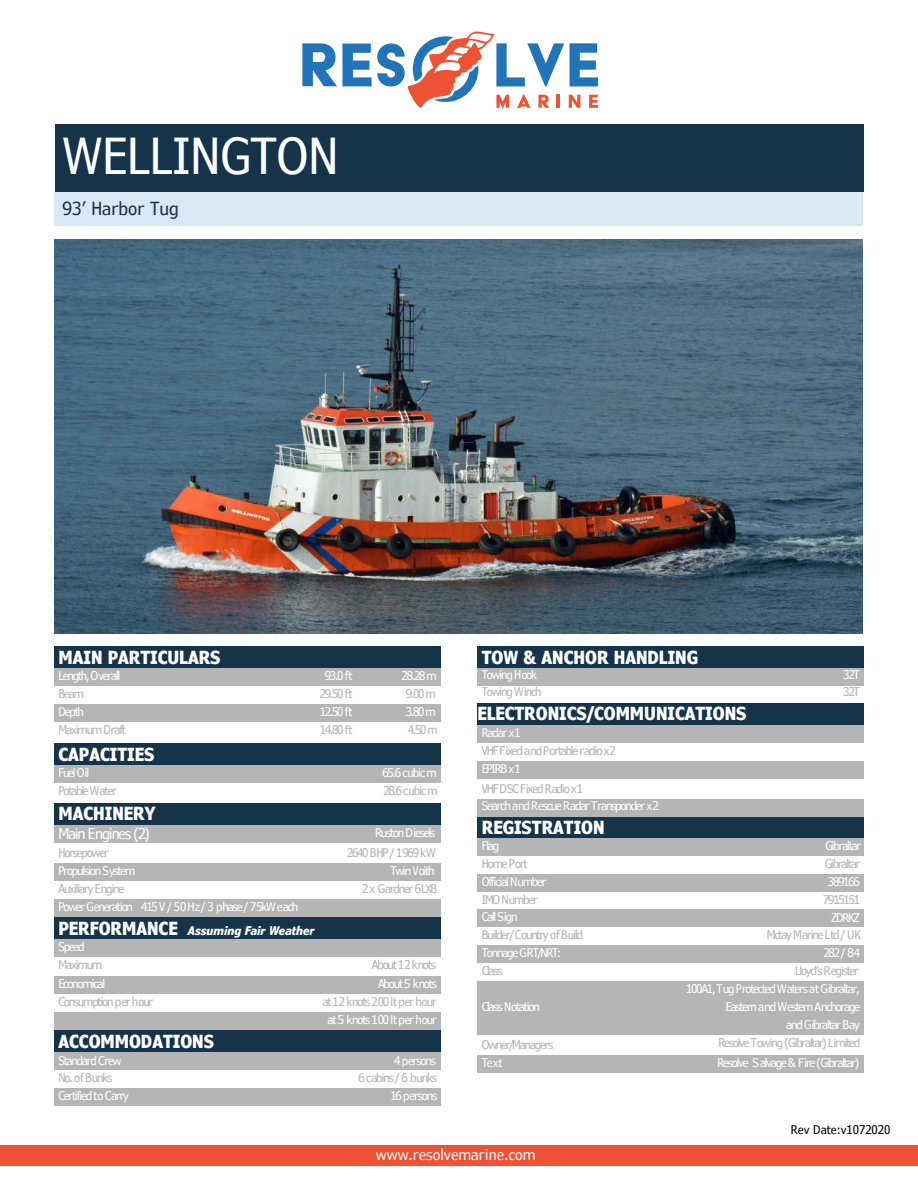
<style>
.page{position:relative;width:918px;height:1188px;background:#fff}
.page>*{position:absolute;margin:0;border:0;box-sizing:border-box;transform-origin:0 0}
.t1{font:condensed 49.5px "Verdana Pro";color:#fff}
.t2{font:700 condensed 18px "Verdana Pro";color:#fff}
.t3{font:condensed 18px "Verdana Pro";color:#153449}
.t4{font:condensed 15px "Verdana Pro";color:#fff}
.t5{font:condensed 15px "Verdana Pro";letter-spacing:-.08em;color:#fff}
.t6{font:condensed 12px/17.9px "Verdana Pro";letter-spacing:-.1em;color:#fff;text-align:right}
.t7{font:condensed 12px "Verdana Pro";letter-spacing:-.1em;color:#b4b4b5}
.t8{font:italic 700 condensed 12px "Verdana Pro";color:#fff}
.t9{font:condensed 12px "Verdana Pro";letter-spacing:-.05em;color:#b4b4b5}
.t10{font:condensed 12px "Verdana Pro";color:#000}
.s1{font-style:normal;font-size:18px}
</style>
<div class="page">
<div style="left:477px;top:817px;width:387px;height:21px;background:#153449"></div>
<div style="left:477px;top:703px;width:387px;height:22px;background:#153449"></div>
<div style="left:477px;top:646px;width:387px;height:22px;background:#153449"></div>
<div style="left:0;top:1145px;width:918px;height:21px;background:#f05034"></div>
<div style="left:55px;top:124px;width:808px;height:68px;background:#153449"></div>
<svg style="left:302px;top:32px;width:296px;height:76px"></svg>
<div style="left:54px;top:646px;width:387px;height:22px;background:#153449"></div>
<div style="left:54px;top:668px;width:386px;height:18px;background:#b5b5b5"></div>
<div style="left:54px;top:704px;width:386px;height:18px;background:#b5b5b5"></div>
<div style="left:54px;top:743px;width:387px;height:22px;background:#153449"></div>
<div style="left:54px;top:765px;width:386px;height:18px;background:#b5b5b5"></div>
<div style="left:54px;top:803px;width:386px;height:22px;background:#153449"></div>
<div style="left:54px;top:825px;width:387px;height:18px;background:#b5b5b5"></div>
<div style="left:54px;top:917px;width:387px;height:22px;background:#153449"></div>
<div style="left:54px;top:939px;width:387px;height:18px;background:#b5b5b5"></div>
<div style="left:54px;top:1030px;width:387px;height:22px;background:#153449"></div>
<div style="left:54px;top:1052px;width:387px;height:18px;background:#b5b5b5"></div>
<div style="left:54px;top:1088px;width:387px;height:17px;background:#b5b5b5"></div>
<div style="left:477px;top:668px;width:387px;height:18px;background:#b5b5b5"></div>
<div style="left:477px;top:726px;width:387px;height:17px;background:#b5b5b5"></div>
<div style="left:477px;top:761px;width:387px;height:18px;background:#b5b5b5"></div>
<div style="left:477px;top:838px;width:387px;height:18px;background:#b5b5b5"></div>
<div style="left:477px;top:874px;width:387px;height:18px;background:#b5b5b5"></div>
<div style="left:477px;top:910px;width:387px;height:17px;background:#b5b5b5"></div>
<div style="left:477px;top:945px;width:387px;height:18px;background:#b5b5b5"></div>
<div style="left:477px;top:981px;width:387px;height:18px;background:#b5b5b5"></div>
<div style="left:477px;top:1055px;width:387px;height:18px;background:#b5b5b5"></div>
<div style="left:55px;top:192px;width:808px;height:34px;background:#d9e8f4"></div>
<div style="left:54px;top:863px;width:386px;height:18px;background:#b5b5b5"></div>
<div style="left:54px;top:976px;width:387px;height:18px;background:#b5b5b5"></div>
<div style="left:477px;top:799px;width:387px;height:17px;background:#b5b5b5"></div>
<div style="left:477px;top:999px;width:387px;height:18px;background:#b5b5b5"></div>
<div style="left:477px;top:1017px;width:387px;height:18px;background:#b5b5b5"></div>
<div style="left:54px;top:899px;width:387px;height:18px;background:#b5b5b5"></div>
<div style="left:54px;top:1012px;width:387px;height:18px;background:#b5b5b5"></div>
<img style="left:55px;top:240px;width:807px;height:393px">
<h1 class="t1" style="left:63px;top:125px;width:278px">WELLINGTON</h1>
<h2 class="t3" style="left:63px;top:197px;width:118px">93’ Harbor Tug</h2>
<h2 class="t2" style="left:58px;top:645px;width:164px">MAIN PARTICULARS</h2>
<h2 class="t2" style="left:482px;top:645px;width:218px">TOW &amp; ANCHOR HANDLING</h2>
<p class="t6" style="left:58px;top:667px;width:63px">Length, Overall</p>
<p class="t7" style="left:58px;top:686px;width:27px">Beam</p>
<p class="t7" style="left:58px;top:722px;width:69px">Maximum Draft</p>
<h2 class="t2" style="left:58px;top:742px;width:97px">CAPACITIES</h2>
<p class="t7" style="left:58px;top:783px;width:60px">Potable Water</p>
<h2 class="t2" style="left:58px;top:801px;width:98px">MACHINERY</h2>
<p class="t6" style="left:843px;top:666px;width:18px">32T</p>
<p class="t7" style="left:843px;top:684px;width:18px">32T</p>
<p class="t6" style="left:482px;top:666px;width:57px">Towing Hook</p>
<p class="t7" style="left:482px;top:684px;width:61px">Towing Winch</p>
<h2 class="t2" style="left:477px;top:702px;width:271px">ELECTRONICS/COMMUNICATIONS</h2>
<p class="t6" style="left:482px;top:724px;width:40px">Radar x1</p>
<p class="t7" style="left:482px;top:743px;width:136px">VHF Fixed and Portable radio x2</p>
<p class="t6" style="left:482px;top:760px;width:40px">EPIRB x1</p>
<p class="t6" style="left:325px;top:667px;width:29px">93.0 ft</p>
<p class="t7" style="left:320px;top:686px;width:34px">29.50 ft</p>
<p class="t7" style="left:320px;top:722px;width:34px">14.80 ft</p>
<p class="t6" style="left:402px;top:667px;width:37px">28.28 m</p>
<p class="t7" style="left:406px;top:686px;width:32px">9.00 m</p>
<p class="t7" style="left:408px;top:722px;width:32px">4.50 m</p>
<p class="t6" style="left:58px;top:703px;width:27px">Depth</p>
<p class="t6" style="left:320px;top:703px;width:34px">12.50 ft</p>
<p class="t6" style="left:406px;top:703px;width:32px">3.80 m</p>
<p class="t6" style="left:58px;top:764px;width:32px">Fuel Oil</p>
<p class="t6" style="left:382px;top:764px;width:56px">65.6 cubic m</p>
<p class="t7" style="left:482px;top:781px;width:103px">VHF DSC Fixed Radio x1</p>
<p class="t6" style="left:482px;top:797px;width:178px">Search and Rescue Radar Transponder x2</p>
<p class="t7" style="left:383px;top:783px;width:56px">28.6 cubic m</p>
<h2 class="t2" style="left:482px;top:815px;width:124px">REGISTRATION</h2>
<p class="t6" style="left:482px;top:837px;width:19px">Flag</p>
<p class="t7" style="left:482px;top:856px;width:47px">Home Port</p>
<p class="t6" style="left:482px;top:873px;width:66px">Official Number</p>
<p class="t5" style="left:58px;top:824px;width:93px">Main Engines (2)</p>
<p class="t6" style="left:375px;top:824px;width:62px">Ruston Diesels</p>
<p class="t6" style="left:826px;top:837px;width:37px">Gibraltar</p>
<p class="t7" style="left:825px;top:856px;width:37px">Gibraltar</p>
<p class="t6" style="left:828px;top:873px;width:33px">389166</p>
<p class="t7" style="left:823px;top:892px;width:38px">7915151</p>
<p class="t6" style="left:831px;top:908px;width:31px">ZDRKZ</p>
<p class="t7" style="left:347px;top:845px;width:90px">2640 BHP / 1969 kW</p>
<p class="t7" style="left:362px;top:881px;width:77px">2 x Gardner 6LXB</p>
<p class="t7" style="left:59px;top:845px;width:52px">Horsepower</p>
<p class="t7" style="left:58px;top:881px;width:67px">Auxiliary Engine</p>
<p class="t6" style="left:58px;top:862px;width:78px">Propulsion System</p>
<p class="t6" style="left:390px;top:862px;width:46px">Twin Voith</p>
<p class="t7" style="left:482px;top:892px;width:58px">IMO Number</p>
<p class="t6" style="left:482px;top:908px;width:37px">Call Sign</p>
<p class="t6" style="left:58px;top:898px;width:241px">Power Generation 415 V / 50 Hz / 3 phase / 75kW each</p>
<p class="t8" style="left:58px;top:922px;width:257px"><span class="s1">PERFORMANCE</span> Assuming Fair Weather</p>
<p class="t7" style="left:58px;top:957px;width:45px">Maximum</p>
<p class="t7" style="left:767px;top:927px;width:96px">Mctay Marine Ltd / UK</p>
<p class="t6" style="left:824px;top:944px;width:38px">282 / 84</p>
<p class="t7" style="left:795px;top:963px;width:65px">Lloyd’s Register</p>
<p class="t7" style="left:482px;top:927px;width:103px">Builder/ Country of Build</p>
<p class="t6" style="left:482px;top:944px;width:81px">Tonnage GRT/NRT:</p>
<p class="t7" style="left:482px;top:963px;width:22px">Class</p>
<p class="t6" style="left:58px;top:938px;width:28px">Speed</p>
<p class="t7" style="left:372px;top:957px;width:65px">About 12 knots</p>
<p class="t6" style="left:58px;top:975px;width:48px">Economical</p>
<p class="t6" style="left:378px;top:975px;width:60px">About 5 knots</p>
<p class="t6" style="left:686px;top:980px;width:175px">100A1, Tug Protected Waters at Gibraltar,</p>
<p class="t9" style="left:322px;top:994px;width:116px">at12knots 200 lt per hour</p>
<p class="t7" style="left:58px;top:994px;width:96px">Consumption per hour</p>
<p class="t6" style="left:482px;top:998px;width:60px">Class Notation</p>
<p class="t6" style="left:726px;top:998px;width:136px">Eastern and Western Anchorage and Gibraltar Bay</p>
<p class="t6" style="left:328px;top:1011px;width:111px">at 5 knots 100 lt per hour</p>
<h2 class="t2" style="left:58px;top:1029px;width:157px">ACCOMMODATIONS</h2>
<p class="t7" style="left:58px;top:1070px;width:55px">No. of Bunks</p>
<p class="t6" style="left:58px;top:1052px;width:65px">Standard Crew</p>
<p class="t6" style="left:58px;top:1086px;width:72px">Certified to Carry</p>
<p class="t6" style="left:394px;top:1052px;width:43px">4 persons</p>
<p class="t6" style="left:391px;top:1087px;width:48px">16 persons</p>
<p class="t7" style="left:359px;top:1070px;width:80px">6 cabins / 6 bunks</p>
<p class="t7" style="left:482px;top:1037px;width:73px">Owner/Managers</p>
<p class="t6" style="left:482px;top:1054px;width:22px">Text</p>
<p class="t4" style="left:376px;top:1145px;width:161px">www.resolvemarine.com</p>
<p class="t7" style="left:718px;top:1035px;width:143px">Resolve Towing (Gibraltar) Limited</p>
<p class="t6" style="left:718px;top:1054px;width:143px">Resolve S alvage &amp; Fire (Gibraltar)</p>
<p class="t10" style="left:791px;top:1122px;width:101px">Rev Date:v1072020</p>
</div>
